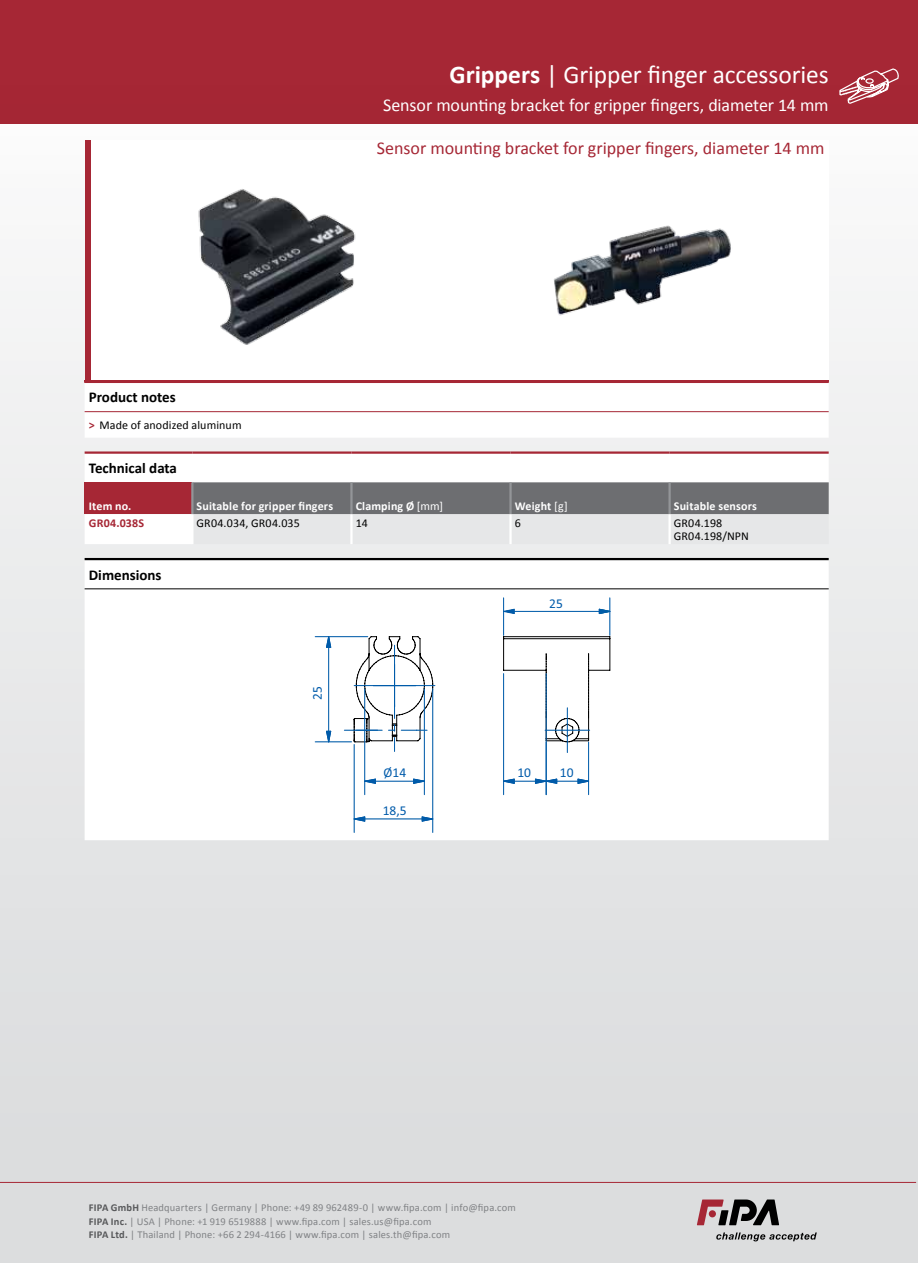
<style>
.page{position:relative;width:918px;height:1263px;background:#fff}
.page>*{position:absolute;margin:0;border:0;box-sizing:border-box;transform-origin:0 0}
.t1{font:25.5px "Calibri";letter-spacing:-.005em;color:#fff}
.t2{font:18px "Calibri";letter-spacing:-.005em;color:#fff}
.t3{font:18px "Calibri";color:#a62735}
.t4{font:700 15px "Calibri";color:#000}
.t5{font:13.5px "Calibri";color:#005baa}
.t6{font:700 12px "Calibri";letter-spacing:.015em;color:#fff}
.t7{font:12px/12.6px "Calibri";letter-spacing:.01em;color:#000}
.t8{font:700 12px "Calibri";letter-spacing:.02em;color:#a62735}
.t9{font:10.5px/13.5px "Calibri";letter-spacing:.015em;color:#808285}
.s1{font-weight:700}
.s2{font-weight:700;color:#a62735}
.s3{font-weight:400}
.s4{font-weight:700;color:#58595b}
</style>
<div class="page">
<div style="left:0;top:84px;width:918px;height:1179px;background:linear-gradient(to bottom,#fafafb,#d8d9db)"></div>
<div style="left:0;top:0;width:918px;height:123px;background:#a62735"></div>
<svg style="left:839px;top:68px;width:60px;height:36px"></svg>
<div style="left:88px;top:140px;width:741px;height:243px;background:#fff"></div>
<div style="left:85px;top:140px;width:6px;height:243px;background:#a62735"></div>
<img style="left:198px;top:189px;width:158px;height:156px">
<img style="left:554px;top:225px;width:177px;height:91px">
<svg style="left:85px;top:383px;width:744px;height:55px"></svg>
<hr style="left:85px;top:381px;width:744px;height:2px;background:#a62735">
<hr style="left:85px;top:411px;width:744px;height:1px;background:#a62735">
<svg style="left:85px;top:454px;width:744px;height:90px"></svg>
<div style="left:85px;top:482px;width:107px;height:32px;background:#a62735"></div>
<svg style="left:194px;top:482px;width:635px;height:62px;background:#a8a9ab"></svg>
<hr style="left:85px;top:451px;width:107px;height:3px;background:#a62735">
<hr style="left:192px;top:451px;width:159px;height:3px;background:#a62735">
<hr style="left:351px;top:451px;width:160px;height:3px;background:#a62735">
<hr style="left:511px;top:451px;width:159px;height:3px;background:#a62735">
<hr style="left:670px;top:451px;width:159px;height:3px;background:#a62735">
<hr style="left:191px;top:482px;width:3px;height:32px;background:#939598">
<hr style="left:350px;top:482px;width:3px;height:32px;background:#939598">
<hr style="left:509px;top:482px;width:3px;height:32px;background:#939598">
<hr style="left:669px;top:482px;width:2px;height:32px;background:#939598">
<hr style="left:191px;top:514px;width:3px;height:30px;background:#fff">
<hr style="left:350px;top:514px;width:3px;height:30px;background:#fff">
<hr style="left:509px;top:514px;width:3px;height:30px;background:#fff">
<hr style="left:669px;top:514px;width:2px;height:30px;background:#fff">
<svg style="left:85px;top:560px;width:744px;height:280px"></svg>
<hr style="left:85px;top:558px;width:744px;height:2px;background:#000">
<hr style="left:85px;top:588px;width:744px;height:1px;background:#000">
<hr style="left:395px;top:685px;width:40px;height:1px;background:#005baa">
<svg style="left:344px;top:635px;width:90px;height:116px"></svg>
<svg style="left:503px;top:636px;width:107px;height:116px"></svg>
<svg style="left:504px;top:609px;width:11px;height:5px"></svg>
<svg style="left:599px;top:609px;width:11px;height:5px"></svg>
<hr style="left:514px;top:611px;width:85px;height:1px;background:#005baa">
<hr style="left:610px;top:598px;width:1px;height:37px;background:#005baa">
<hr style="left:503px;top:598px;width:1px;height:37px;background:#005baa">
<hr style="left:588px;top:742px;width:1px;height:53px;background:#005baa">
<svg style="left:501px;top:778px;width:90px;height:6px"></svg>
<hr style="left:503px;top:674px;width:1px;height:121px;background:#005baa">
<hr style="left:546px;top:674px;width:1px;height:56px;background:#005baa">
<hr style="left:546px;top:731px;width:1px;height:64px;background:#005baa">
<svg style="left:362px;top:778px;width:14px;height:6px"></svg>
<svg style="left:413px;top:778px;width:14px;height:6px"></svg>
<hr style="left:375px;top:781px;width:39px;height:1px;background:#005baa">
<hr style="left:364px;top:689px;width:1px;height:41px;background:#005baa">
<hr style="left:364px;top:731px;width:1px;height:64px;background:#005baa">
<hr style="left:424px;top:689px;width:1px;height:41px;background:#005baa">
<hr style="left:424px;top:731px;width:1px;height:64px;background:#005baa">
<svg style="left:326px;top:731px;width:5px;height:13px"></svg>
<svg style="left:326px;top:634px;width:5px;height:14px"></svg>
<hr style="left:328px;top:647px;width:1px;height:84px;background:#005baa">
<hr style="left:315px;top:742px;width:37px;height:1px;background:#005baa">
<hr style="left:315px;top:636px;width:53px;height:1px;background:#005baa">
<svg style="left:352px;top:816px;width:13px;height:6px"></svg>
<svg style="left:422px;top:816px;width:13px;height:6px"></svg>
<hr style="left:365px;top:819px;width:57px;height:1px;background:#005baa">
<hr style="left:354px;top:744px;width:1px;height:88px;background:#005baa">
<hr style="left:433px;top:689px;width:1px;height:143px;background:#005baa">
<svg style="left:716px;top:1232px;width:101px;height:9px"></svg>
<svg style="left:697px;top:1199px;width:82px;height:26px;background:#796669"></svg>
<hr style="left:0;top:1182px;width:916px;height:1px;background:#a62735">
<h1 class="t1" style="left:450px;top:58px;width:381px"><span class="s1">Grippers</span> | Gripper finger accessories</h1>
<h2 class="t2" style="left:383px;top:94px;width:447px">Sensor mounting bracket for gripper fingers, diameter 14 mm</h2>
<h2 class="t3" style="left:377px;top:136px;width:449px">Sensor mounting bracket for gripper fingers, diameter 14 mm</h2>
<h3 class="t4" style="left:89px;top:388px;width:88px">Product notes</h3>
<p class="t7" style="left:89px;top:419px;width:154px"><span class="s2">&gt;</span> Made of anodized aluminum</p>
<h3 class="t4" style="left:89px;top:458px;width:90px">Technical data</h3>
<p class="t6" style="left:89px;top:498px;width:44px">Item no.</p>
<p class="t6" style="left:197px;top:498px;width:138px">Suitable for gripper fingers</p>
<p class="t6" style="left:356px;top:498px;width:89px">Clamping Ø <span class="s3">[mm]</span></p>
<p class="t6" style="left:515px;top:498px;width:54px">Weight <span class="s3">[g]</span></p>
<p class="t6" style="left:674px;top:498px;width:85px">Suitable sensors</p>
<p class="t8" style="left:89px;top:516px;width:57px">GR04.038S</p>
<p class="t7" style="left:197px;top:517px;width:105px">GR04.034, GR04.035</p>
<p class="t7" style="left:356px;top:517px;width:14px">14</p>
<p class="t7" style="left:515px;top:517px;width:8px">6</p>
<p class="t7" style="left:674px;top:517px;width:77px">GR04.198<br>GR04.198/NPN</p>
<h3 class="t4" style="left:89px;top:565px;width:74px">Dimensions</h3>
<p class="t5" style="left:549px;top:595px;width:15px">25</p>
<p class="t5" style="left:309px;top:700px;width:15px;rotate:-90deg">25</p>
<p class="t5" style="left:384px;top:764px;width:24px">Ø14</p>
<p class="t5" style="left:517px;top:764px;width:15px">10</p>
<p class="t5" style="left:560px;top:764px;width:15px">10</p>
<p class="t5" style="left:383px;top:802px;width:25px">18,5</p>
<p class="t9" style="left:89px;top:1201px;width:429px"><span class="s4">FIPA GmbH</span> Headquarters | Germany | Phone: +49 89 962489-0 | www.fipa.com | info@fipa.com<br><span class="s4">FIPA Inc.</span> | USA | Phone: +1 919 6519888 | www.fipa.com | sales.us@fipa.com<br><span class="s4">FIPA Ltd.</span> | Thailand | Phone: +66 2 294-4166 | www.fipa.com | sales.th@fipa.com</p>
</div>
